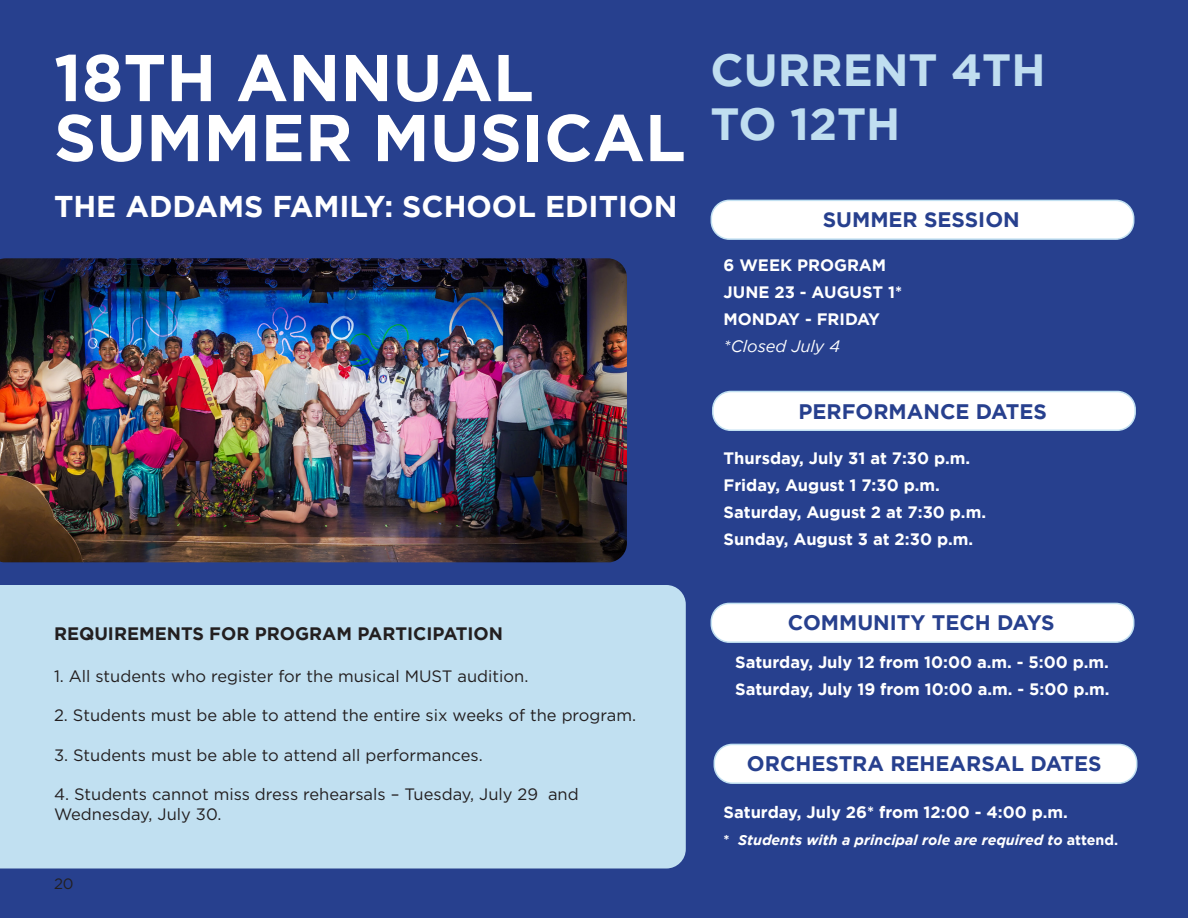
<style>
.page{position:relative;width:1188px;height:918px;background:#27408e}
.page>*{position:absolute;margin:0;border:0;box-sizing:border-box;transform-origin:0 0}
.t1{font:700 66px/60px "Gotham";color:#fff}
.Basic_10pt_Gotham_Book_Copy{font:700 45px "Gotham";color:#c0def0}
.t2{font:700 30px "Gotham";color:#fff}
.Basic_10pt_Gotham_Book_Copy-2{font:700 21px "Gotham";color:#27408e}
.t3{font:700 18px "Gotham";color:#231f20}
.Basic_10pt_Gotham_Book_Copy-3{font:700 16.5px "Gotham";color:#fff}
.t4{font:16.5px/19.8px "Gotham";color:#231f20}
.Basic_10pt_Gotham_Book_Copy-4{font:italic 16.5px "Gotham";color:#fff}
.t5{font:15px "Gotham";color:#231f20}
.Basic_10pt_Gotham_Book_Copy-5{font:italic 700 14.25px "Gotham";color:#fff}
.s1{font-style:normal}
</style>
<div class="page">
<img style="left:0;top:258px;width:627px;height:304px">
<div style="left:0;top:585px;width:686px;height:283px;background:#c1e0f1"></div>
<div style="left:711px;top:603px;width:423px;height:39px;background:#fff;border-radius:18px"></div>
<div style="left:711px;top:603px;width:423px;height:40px;border:2px solid #c1e0f1;border-radius:18px"></div>
<div style="left:714px;top:744px;width:423px;height:39px;background:#fff;border-radius:18px"></div>
<div style="left:714px;top:744px;width:423px;height:40px;border:2px solid #c1e0f1;border-radius:18px"></div>
<div style="left:711px;top:200px;width:423px;height:39px;background:#fff;border-radius:18px"></div>
<div style="left:711px;top:200px;width:423px;height:40px;border:2px solid #c1e0f1;border-radius:18px"></div>
<div style="left:713px;top:392px;width:422px;height:38px;background:#fff;border-radius:18px"></div>
<div style="left:712px;top:391px;width:424px;height:40px;border:2px solid #c1e0f1;border-radius:18px"></div>
<p class="t1" style="left:54px;top:46px;width:633px">18TH ANNUAL<br>SUMMER MUSICAL</p>
<p class="Basic_10pt_Gotham_Book_Copy" style="left:711px;top:44px;width:337px">CURRENT 4TH</p>
<p class="Basic_10pt_Gotham_Book_Copy" style="left:711px;top:98px;width:191px">TO 12TH</p>
<p class="t2" style="left:54px;top:189px;width:625px">THE ADDAMS FAMILY: SCHOOL EDITION</p>
<p class="t3" style="left:54px;top:623px;width:451px">REQUIREMENTS FOR PROGRAM PARTICIPATION</p>
<p class="t4" style="left:54px;top:666px;width:476px">1. All students who register for the musical MUST audition.</p>
<p class="t4" style="left:54px;top:705px;width:584px">2. Students must be able to attend the entire six weeks of the program.</p>
<p class="t4" style="left:54px;top:745px;width:430px">3. Students must be able to attend all performances.</p>
<p class="t4" style="left:54px;top:784px;width:526px">4. Students cannot miss dress rehearsals – Tuesday, July 29 and<br>Wednesday, July 30.</p>
<p class="t5" style="left:54px;top:874px;width:21px">20</p>
<p class="Basic_10pt_Gotham_Book_Copy-2" style="left:823px;top:208px;width:199px">SUMMER SESSION</p>
<p class="Basic_10pt_Gotham_Book_Copy-3" style="left:724px;top:255px;width:164px">6 WEEK PROGRAM</p>
<p class="Basic_10pt_Gotham_Book_Copy-3" style="left:724px;top:282px;width:180px">JUNE 23 - AUGUST 1*</p>
<p class="Basic_10pt_Gotham_Book_Copy-3" style="left:724px;top:309px;width:158px">MONDAY - FRIDAY</p>
<p class="Basic_10pt_Gotham_Book_Copy-4" style="left:724px;top:337px;width:118px">*Closed July 4</p>
<p class="Basic_10pt_Gotham_Book_Copy-2" style="left:799px;top:399px;width:250px">PERFORMANCE DATES</p>
<p class="Basic_10pt_Gotham_Book_Copy-3" style="left:724px;top:449px;width:248px">Thursday, July 31 at 7:30 p.m.</p>
<p class="Basic_10pt_Gotham_Book_Copy-3" style="left:724px;top:476px;width:218px">Friday, August 1 7:30 p.m.</p>
<p class="Basic_10pt_Gotham_Book_Copy-3" style="left:724px;top:503px;width:264px">Saturday, August 2 at 7:30 p.m.</p>
<p class="Basic_10pt_Gotham_Book_Copy-3" style="left:724px;top:530px;width:251px">Sunday, August 3 at 2:30 p.m.</p>
<p class="Basic_10pt_Gotham_Book_Copy-2" style="left:788px;top:611px;width:268px">COMMUNITY TECH DAYS</p>
<p class="Basic_10pt_Gotham_Book_Copy-3" style="left:735px;top:653px;width:375px">Saturday, July 12 from 10:00 a.m. - 5:00 p.m.</p>
<p class="Basic_10pt_Gotham_Book_Copy-3" style="left:735px;top:680px;width:376px">Saturday, July 19 from 10:00 a.m. - 5:00 p.m.</p>
<p class="Basic_10pt_Gotham_Book_Copy-2" style="left:747px;top:752px;width:356px">ORCHESTRA REHEARSAL DATES</p>
<p class="Basic_10pt_Gotham_Book_Copy-3" style="left:724px;top:803px;width:346px">Saturday, July 26* from 12:00 - 4:00 p.m.</p>
<p class="Basic_10pt_Gotham_Book_Copy-5" style="left:724px;top:832px;width:396px"><span class="s1">*</span> Students with a principal role are required to <span class="s1">attend.</span></p>
</div>
